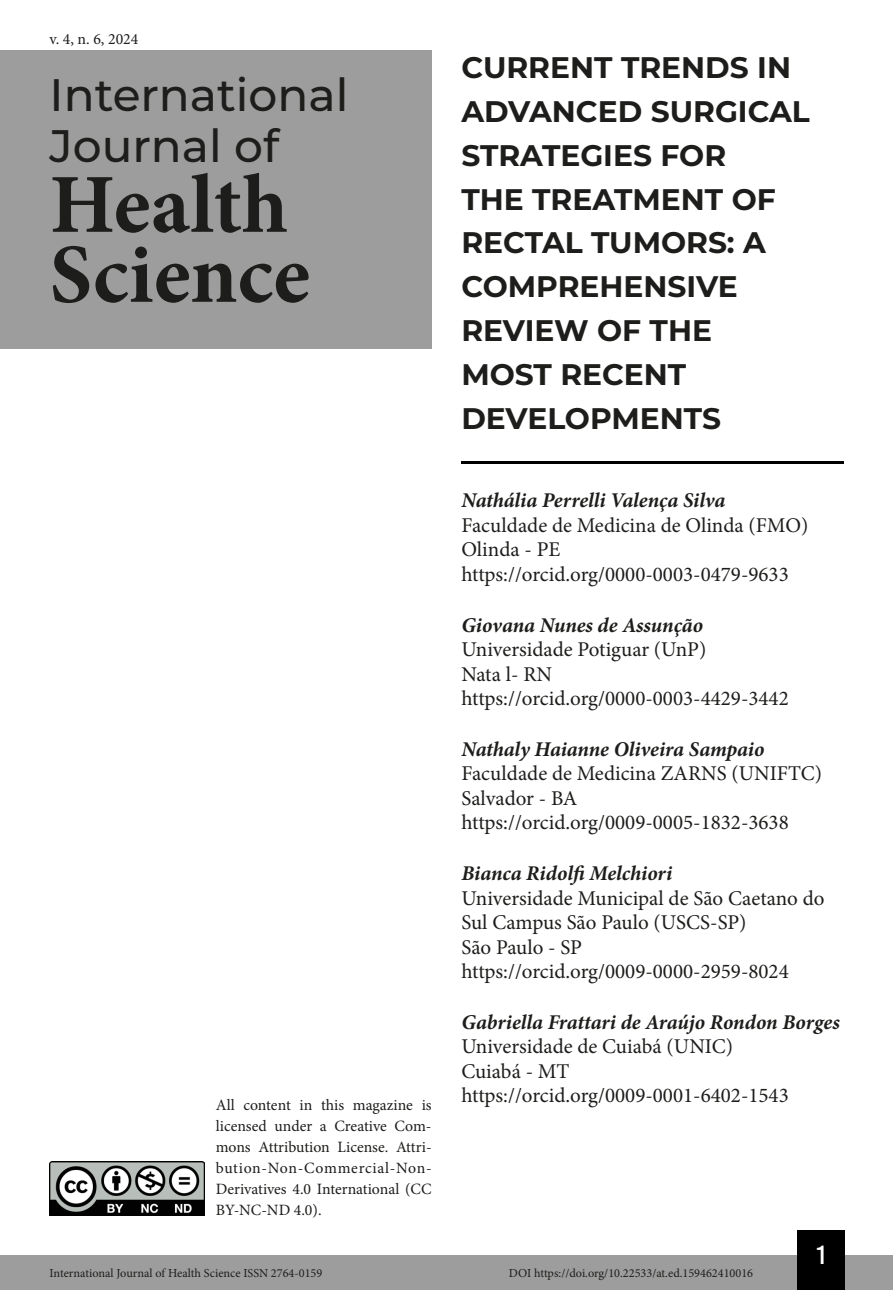
<style>
.page{position:relative;width:893px;height:1290px;background:#fff}
.page>*{position:absolute;margin:0;border:0;box-sizing:border-box;transform-origin:0 0}
.t1{font:700 84px/70px "Minion Pro";color:#1d1d1b}
.t2{font:500 45.5px/50.8px "Montserrat";color:#1d1d1b}
.t3{font:700 29.75px/43.8px "Montserrat";color:#1d1d1b}
.t4{font:26.25px "Bebas Kai";color:#fff}
.t5{font:21px/24.5px "Minion Pro";color:#1d1d1b}
.t6{font:italic 700 21px "Minion Pro";letter-spacing:-.005em;color:#1d1d1b}
.t7{font:15.75px/21px "Minion Pro";color:#1d1d1b;text-align:justify}
.t8{font:12.25px "Minion Pro";color:#1d1d1b}
</style>
<div class="page">
<div style="left:0;top:1255px;width:893px;height:35px;background:#9d9d9d"></div>
<div style="left:797px;top:1230px;width:48px;height:60px;background:#000"></div>
<img style="left:50px;top:1161px;width:154px;height:54px">
<div style="left:0;top:50px;width:432px;height:298px;background:#9d9d9d"></div>
<hr style="left:461px;top:461px;width:382px;height:3px;background:#000">
<p class="t7" style="left:50px;top:28px;width:90px">v. 4, n. 6, 2024</p>
<h2 class="t2" style="left:50px;top:68px;width:300px">International<br>Journal of</h2>
<h1 class="t1" style="left:50px;top:169px;width:262px">Health<br>Science</h1>
<p class="t7" style="left:216px;top:1095px;width:217px">All content in this magazine is licensed under a Creative Com&shy;mons Attribution License. Attri&shy;bution-Non-Commercial-Non-Derivatives 4.0 International (CC BY-NC-ND 4.0).</p>
<h3 class="t3" style="left:461px;top:44px;width:350px">CURRENT TRENDS IN<br>ADVANCED SURGICAL<br>STRATEGIES FOR<br>THE TREATMENT OF<br>RECTAL TUMORS: A<br>COMPREHENSIVE<br>REVIEW OF THE<br>MOST RECENT<br>DEVELOPMENTS</h3>
<p class="t6" style="left:461px;top:485px;width:266px">Nathália Perrelli Valença Silva</p>
<p class="t5" style="left:461px;top:513px;width:348px">Faculdade de Medicina de Olinda (FMO)<br>Olinda - PE https://orcid.org/0000-0003-0479-9633</p>
<p class="t6" style="left:461px;top:610px;width:243px">Giovana Nunes de Assunção</p>
<p class="t5" style="left:461px;top:637px;width:329px">Universidade Potiguar (UnP)<br>Nata l- RN https://orcid.org/0000-0003-4429-3442</p>
<p class="t6" style="left:461px;top:734px;width:305px">Nathaly Haianne Oliveira Sampaio</p>
<p class="t5" style="left:461px;top:761px;width:362px">Faculdade de Medicina ZARNS (UNIFTC)<br>Salvador - BA https://orcid.org/0009-0005-1832-3638</p>
<p class="t6" style="left:461px;top:858px;width:212px">Bianca Ridolfi Melchiori</p>
<p class="t5" style="left:461px;top:886px;width:365px">Universidade Municipal de São Caetano do<br>Sul Campus São Paulo (USCS-SP)<br>São Paulo - SP https://orcid.org/0009-0000-2959-8024</p>
<p class="t6" style="left:461px;top:1007px;width:380px">Gabriella Frattari de Araújo Rondon Borges</p>
<p class="t5" style="left:461px;top:1034px;width:329px">Universidade de Cuiabá (UNIC)<br>Cuiabá - MT https://orcid.org/0009-0001-6402-1543</p>
<p class="t4" style="left:817px;top:1241px;width:10px">1</p>
<p class="t8" style="left:50px;top:1265px;width:274px">International Journal of Health Science ISSN 2764-0159</p>
<p class="t8" style="left:509px;top:1265px;width:246px">DOI https://doi.org/10.22533/at.ed.159462410016</p>
</div>
